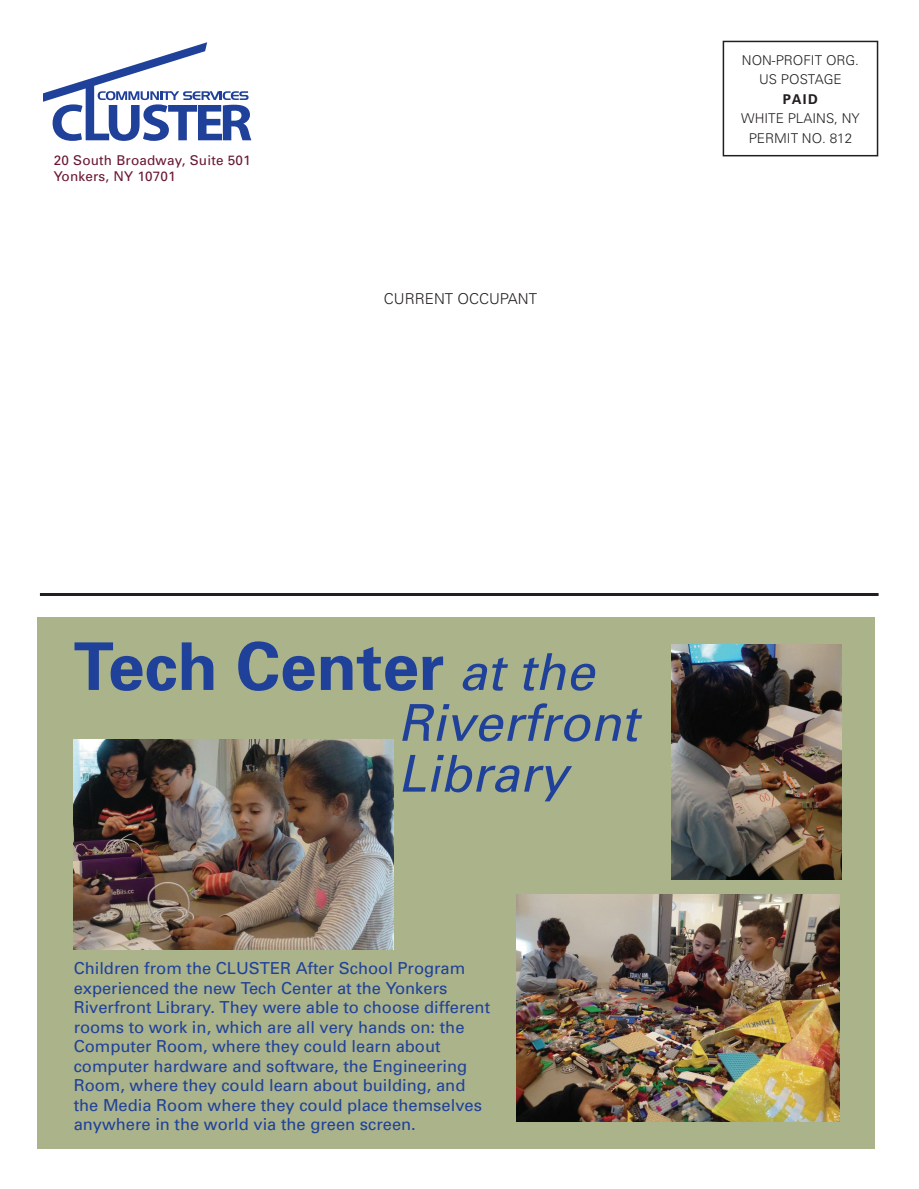
<style>
.page{position:relative;width:919px;height:1189px;background:#fff}
.page>*{position:absolute;margin:0;border:0;box-sizing:border-box;transform-origin:0 0}
.t1{font:700 65.85px "Univers";color:#20419a}
.t2{font:italic 50.85px/50.8px "Univers";color:#20419a}
.t3{font:16.5px/19.5px "Univers";color:#20419a}
.t4{font:300 15px "Univers";color:#231f20}
.t5{font:300 13.5px/19.5px "Univers";color:#231f20;text-align:center}
.t6{font:13.5px/16.2px "Univers";letter-spacing:.015em;color:#6a1831}
.t7{font:700 13.5px "Univers";color:#231f20}
.s1{font-weight:400;font-style:italic;font-size:50.85px}
</style>
<div class="page">
<div style="left:37px;top:617px;width:837px;height:531px;background:#aab38a"></div>
<svg style="left:43px;top:42px;width:208px;height:99px"></svg>
<div style="left:722px;top:41px;width:156px;height:115px;border:2px solid #231f20"></div>
<hr style="left:40px;top:593px;width:838px;height:3px;background:#231f20">
<img style="left:74px;top:739px;width:319px;height:210px">
<img style="left:516px;top:894px;width:323px;height:227px">
<img style="left:671px;top:644px;width:170px;height:235px">
<p class="t6" style="left:54px;top:152px;width:198px">20 South Broadway, Suite 501<br>Yonkers, NY 10701</p>
<p class="t4" style="left:384px;top:289px;width:155px">CURRENT OCCUPANT</p>
<p class="t5" style="left:741px;top:50px;width:119px">NON-PROFIT ORG.<br>US POSTAGE</p>
<p class="t7" style="left:782px;top:91px;width:36px">PAID</p>
<p class="t5" style="left:741px;top:109px;width:120px">WHITE PLAINS, NY<br>PERMIT NO. 812</p>
<h1 class="t1" style="left:74px;top:626px;width:522px">Tech Center <span class="s1">at the</span></h1>
<h2 class="t2" style="left:398px;top:698px;width:242px">Riverfront<br>Library</h2>
<p class="t3" style="left:74px;top:958px;width:418px">Children from the CLUSTER After School Program experienced the new Tech Center at the Yonkers Riverfront Library. They were able to choose different rooms to work in, which are all very hands on: the Computer Room, where they could learn about computer hardware and software, the Engineering Room, where they could learn about building, and the Media Room where they could place themselves anywhere in the world via the green screen.</p>
</div>
